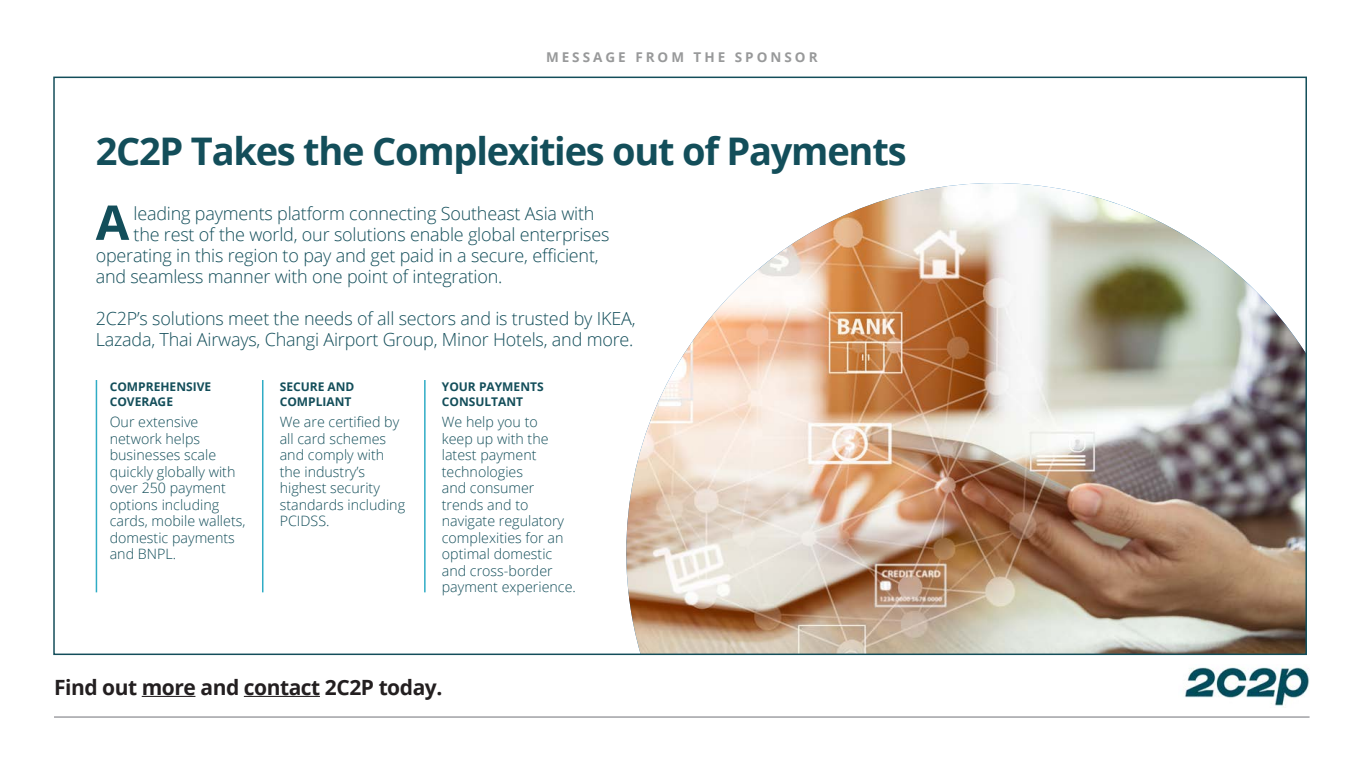
<style>
.page{position:relative;width:1361px;height:766px;background:#fff}
.page>*{position:absolute;margin:0;border:0;box-sizing:border-box;transform-origin:0 0}
.t1{font:700 38.1px "Open Sans";letter-spacing:-.035em;color:#134e5a}
.t2{font:700 21px "Open Sans";letter-spacing:-.02em;color:#231f20}
.t3{font:300 18px/21px "Open Sans";letter-spacing:-.01em;color:#134e5a}
.t4{font:300 14.25px/16.5px "Open Sans";color:#134e5a}
.Source{font:700 13.5px "Open Sans";letter-spacing:.22em;color:#98999a}
.t5{font:700 12px/15px "Open Sans";color:#134e5a}
</style>
<div class="page">
<img style="left:626px;top:183px;width:678px;height:469px">
<svg style="left:96px;top:205px;width:33px;height:35px"></svg>
<img style="left:1184px;top:665px;width:125px;height:41px">
<hr style="left:54px;top:716px;width:1255px;height:1px;background:#a0a1a5">
<hr style="left:142px;top:695px;width:53px;height:1px;background:#231f20">
<hr style="left:244px;top:695px;width:76px;height:1px;background:#231f20">
<hr style="left:96px;top:380px;width:1px;height:212px;background:#2facc5">
<hr style="left:262px;top:380px;width:1px;height:212px;background:#2facc5">
<hr style="left:424px;top:380px;width:1px;height:212px;background:#2facc5">
<p class="Source" style="left:546px;top:48px;width:273px">MESSAGE FROM THE SPONSOR</p>
<p class="t1" style="left:96px;top:124px;width:812px">2C2P Takes the Complexities out of Payments</p>
<p class="t3" style="left:134px;top:202px;width:462px">leading payments platform connecting Southeast Asia with</p>
<p class="t3" style="left:134px;top:223px;width:477px">the rest of the world, our solutions enable global enterprises</p>
<p class="t3" style="left:96px;top:244px;width:504px">operating in this region to pay and get paid in a secure, efficient,</p>
<p class="t3" style="left:96px;top:265px;width:408px">and seamless manner with one point of integration.</p>
<p class="t3" style="left:96px;top:307px;width:541px">2C2P’s solutions meet the needs of all sectors and is trusted by IKEA,<br>Lazada, Thai Airways, Changi Airport Group, Minor Hotels, and more.</p>
<p class="t5" style="left:110px;top:379px;width:103px">COMPREHENSIVE<br>COVERAGE</p>
<p class="t4" style="left:110px;top:413px;width:137px">Our extensive network helps businesses scale quickly globally with over 250 payment options including cards, mobile wallets, domestic payments and BNPL.</p>
<p class="t5" style="left:280px;top:379px;width:76px">SECURE AND<br>COMPLIANT</p>
<p class="t4" style="left:280px;top:413px;width:127px">We are certified by all card schemes and comply with the industry’s highest security standards including<br>PCIDSS.</p>
<p class="t5" style="left:442px;top:379px;width:103px">YOUR PAYMENTS<br>CONSULTANT</p>
<p class="t4" style="left:442px;top:413px;width:136px">We help you to<br>keep up with the latest payment technologies<br>and consumer trends and to navigate regulatory complexities for an optimal domestic and cross-border payment experience.</p>
<p class="t2" style="left:54px;top:672px;width:390px">Find out more and contact 2C2P today.</p>
</div>
